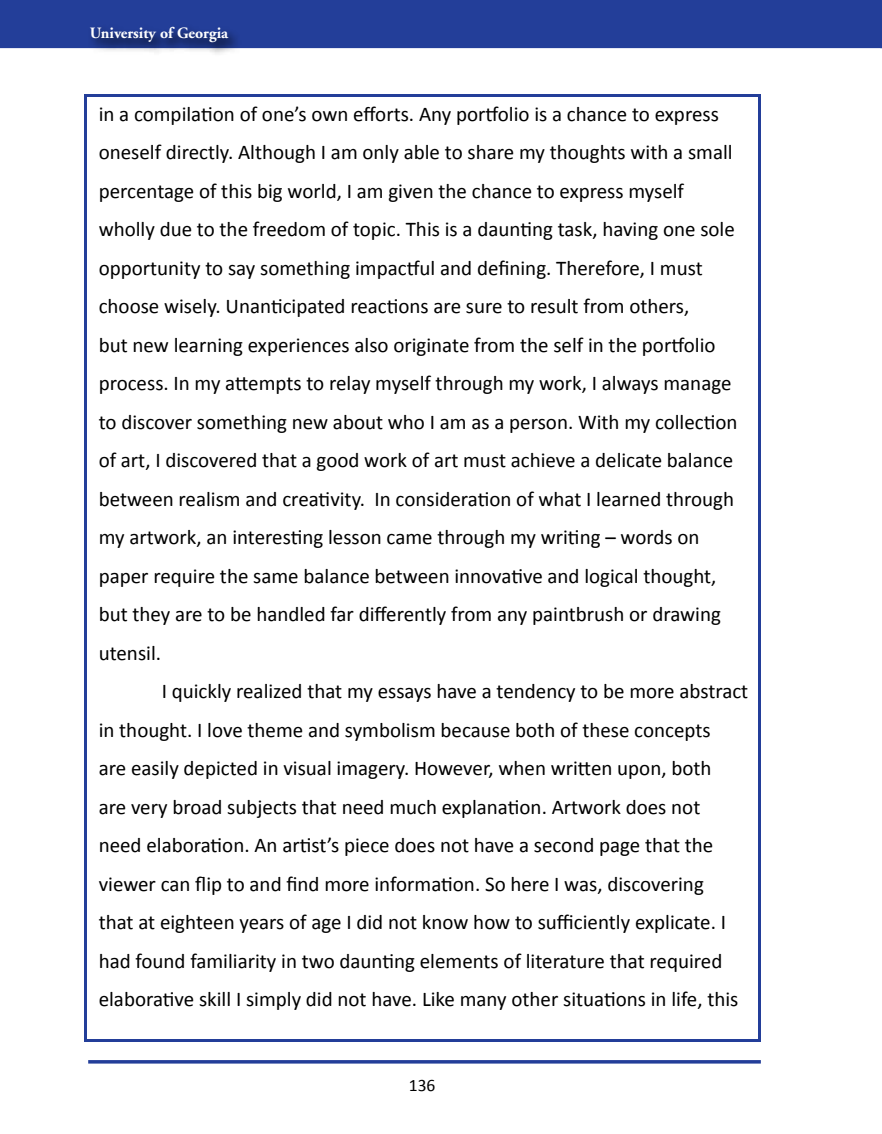
<style>
.page{position:relative;width:882px;height:1134px;background:#fff}
.page>*{position:absolute;margin:0;border:0;box-sizing:border-box;transform-origin:0 0}
.t1{font:21px/38.5px "Calibri";color:#000}
.t2{font:17.5px "Calibri";color:#000}
.t3{font:700 15.75px "Adobe Garamond";color:#fff}
</style>
<div class="page">
<div style="left:0;top:0;width:882px;height:48px;background:#233e99"></div>
<svg style="left:88px;top:1060px;width:673px;height:4px;background:#3e55a5"></svg>
<svg style="left:88px;top:24px;width:154px;height:30px;background:#475a9a"></svg>
<hr style="left:86px;top:1040px;width:675px;height:2px;background:#233e99">
<hr style="left:758px;top:94px;width:3px;height:946px;background:#233e99">
<hr style="left:84px;top:97px;width:3px;height:945px;background:#233e99">
<hr style="left:84px;top:94px;width:676px;height:3px;background:#233e99">
<p class="t3" style="left:90px;top:25px;width:140px">University of Georgia</p>
<p class="t1" style="left:99px;top:95px;width:640px">in a compilation of one’s own efforts. Any portfolio is a chance to express oneself directly. Although I am only able to share my thoughts with a small percentage of this big world, I am given the chance to express myself wholly due to the freedom of topic. This is a daunting task, having one sole opportunity to say something impactful and defining. Therefore, I must choose wisely. Unanticipated reactions are sure to result from others,<br>but new learning experiences also originate from the self in the portfolio process. In my attempts to relay myself through my work, I always manage to discover something new about who I am as a person. With my collection of art, I discovered that a good work of art must achieve a delicate balance between realism and creativity. In consideration of what I learned through my artwork, an interesting lesson came through my writing – words on paper require the same balance between innovative and logical thought, but they are to be handled far differently from any paintbrush or drawing utensil.</p>
<p class="t1" style="left:99px;top:672px;width:651px;text-indent:63px">I quickly realized that my essays have a tendency to be more abstract in thought. I love theme and symbolism because both of these concepts<br>are easily depicted in visual imagery. However, when written upon, both<br>are very broad subjects that need much explanation. Artwork does not need elaboration. An artist’s piece does not have a second page that the viewer can flip to and find more information. So here I was, discovering<br>that at eighteen years of age I did not know how to sufficiently explicate. I had found familiarity in two daunting elements of literature that required elaborative skill I simply did not have. Like many other situations in life, this</p>
<p class="t2" style="left:409px;top:1074px;width:28px">136</p>
</div>
